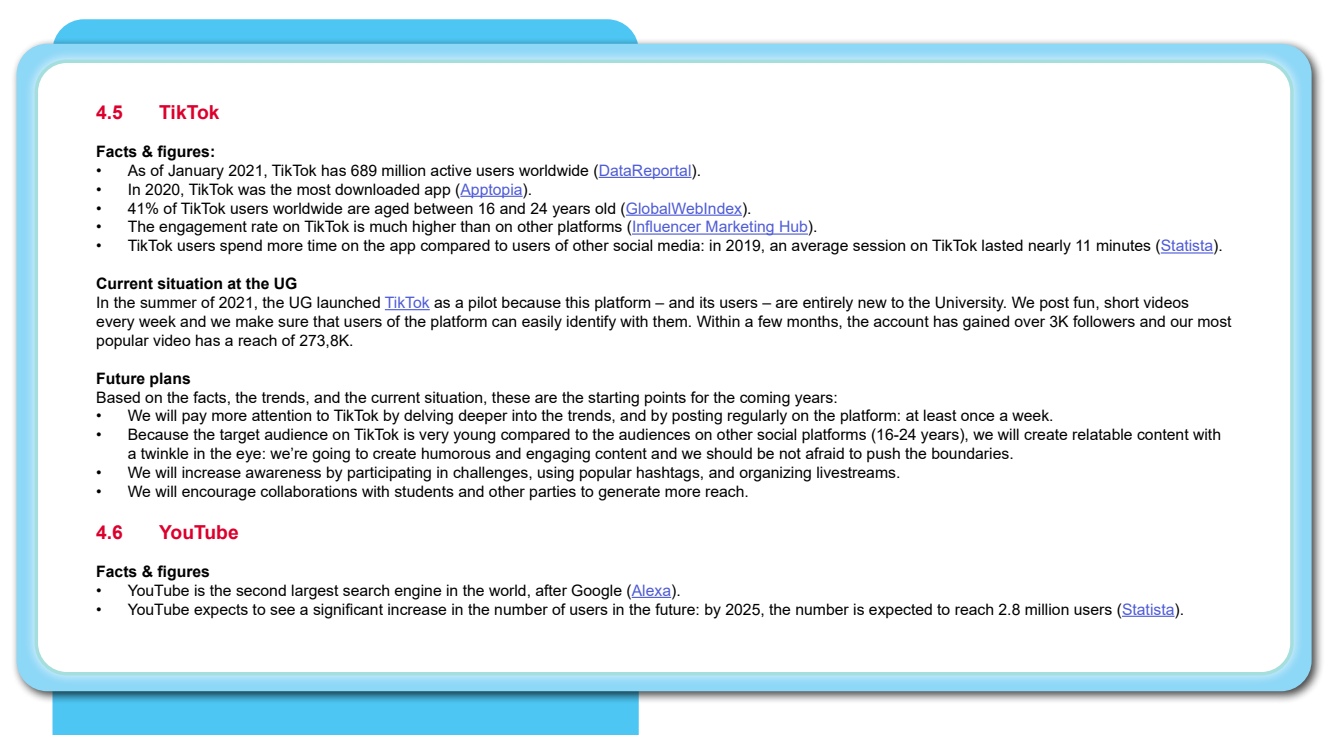
<style>
.page{position:relative;width:1330px;height:735px;background:#fff}
.page>*{position:absolute;margin:0;border:0;box-sizing:border-box;transform-origin:0 0}
.t1{font:700 19.25px "Arial";color:#dc002d}
.t2{font:15.75px/18.9px "Arial";color:#000}
.t3{font:700 15.75px "Arial";color:#000}
.s1{color:#4f5cd6}
</style>
<div class="page">
<div style="left:52px;top:19px;width:587px;height:716px;background:#4dc6f3"></div>
<div style="left:11px;top:38px;width:1314px;height:666px;background:#000;opacity:.75"></div>
<div style="left:17px;top:44px;width:1295px;height:647px;background:#8dd7f7;border-radius:31px"></div>
<div style="left:23px;top:48px;width:1282px;height:639px;background:#fff;opacity:.75"></div>
<div style="left:36px;top:61px;width:1256px;height:613px;background:#fff;border-radius:31px"></div>
<div style="left:35px;top:60px;width:1259px;height:616px;border:4px solid #a4dedd;border-radius:31px"></div>
<hr style="left:599px;top:177px;width:93px;height:1px;background:#4f5cd6">
<hr style="left:460px;top:196px;width:63px;height:1px;background:#4f5cd6">
<hr style="left:626px;top:215px;width:116px;height:1px;background:#4f5cd6">
<hr style="left:632px;top:234px;width:176px;height:1px;background:#4f5cd6">
<hr style="left:1161px;top:252px;width:52px;height:2px;background:#4f5cd6">
<hr style="left:385px;top:309px;width:45px;height:1px;background:#4f5cd6">
<hr style="left:632px;top:597px;width:39px;height:1px;background:#4f5cd6">
<hr style="left:1122px;top:616px;width:53px;height:1px;background:#4f5cd6">
<p class="t1" style="left:96px;top:99px;width:28px">4.5</p>
<p class="t1" style="left:159px;top:99px;width:62px">TikTok</p>
<p class="t3" style="left:96px;top:140px;width:121px">Facts &amp; figures:</p>
<p class="t2" style="left:96px;top:161px;width:606px">• As of January 2021, TikTok has 689 million active users worldwide (<span class="s1">DataReportal</span>).</p>
<p class="t2" style="left:96px;top:180px;width:437px">• In 2020, TikTok was the most downloaded app (<span class="s1">Apptopia</span>).</p>
<p class="t2" style="left:96px;top:198px;width:657px">• 41% of TikTok users worldwide are aged between 16 and 24 years old (<span class="s1">GlobalWebIndex</span>).</p>
<p class="t2" style="left:96px;top:217px;width:723px">• The engagement rate on TikTok is much higher than on other platforms (<span class="s1">Influencer Marketing Hub</span>).</p>
<p class="t2" style="left:96px;top:236px;width:1128px">• TikTok users spend more time on the app compared to users of other social media: in 2019, an average session on TikTok lasted nearly 11 minutes (<span class="s1">Statista</span>).</p>
<p class="t3" style="left:96px;top:272px;width:203px">Current situation at the UG</p>
<p class="t2" style="left:96px;top:293px;width:1137px">In the summer of 2021, the UG launched <span class="s1">TikTok</span> as a pilot because this platform – and its users – are entirely new to the University. We post fun, short videos<br>every week and we make sure that users of the platform can easily identify with them. Within a few months, the account has gained over 3K followers and our most popular video has a reach of 273,8K.</p>
<p class="t3" style="left:96px;top:367px;width:96px">Future plans</p>
<p class="t2" style="left:96px;top:387px;width:743px">Based on the facts, the trends, and the current situation, these are the starting points for the coming years:</p>
<p class="t2" style="left:96px;top:406px;width:959px">• We will pay more attention to TikTok by delving deeper into the trends, and by posting regularly on the platform: at least once a week.</p>
<p class="t2" style="left:128px;top:425px;width:1095px;text-indent:-32px">• Because the target audience on TikTok is very young compared to the audiences on other social platforms (16-24 years), we will create relatable content with a twinkle in the eye: we’re going to create humorous and engaging content and we should be not afraid to push the boundaries.</p>
<p class="t2" style="left:96px;top:463px;width:806px">• We will increase awareness by participating in challenges, using popular hashtags, and organizing livestreams.</p>
<p class="t2" style="left:96px;top:482px;width:654px">• We will encourage collaborations with students and other parties to generate more reach.</p>
<p class="t1" style="left:96px;top:519px;width:28px">4.6</p>
<p class="t1" style="left:159px;top:519px;width:81px">YouTube</p>
<p class="t3" style="left:96px;top:560px;width:115px">Facts &amp; figures</p>
<p class="t2" style="left:96px;top:581px;width:586px">• YouTube is the second largest search engine in the world, after Google (<span class="s1">Alexa</span>).</p>
<p class="t2" style="left:96px;top:600px;width:1089px">• YouTube expects to see a significant increase in the number of users in the future: by 2025, the number is expected to reach 2.8 million users (<span class="s1">Statista</span>).</p>
</div>
